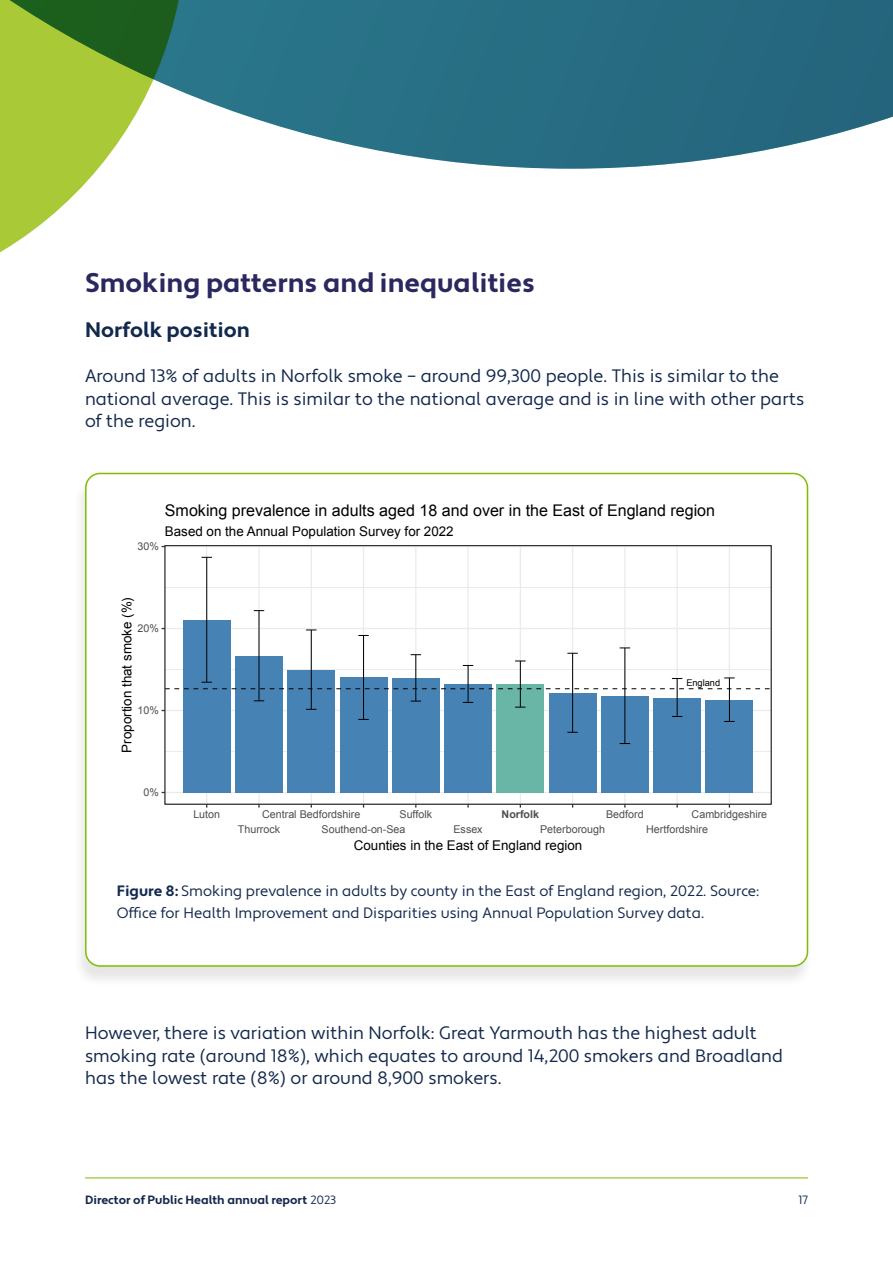
<style>
.page{position:relative;width:893px;height:1263px;background:#fff}
.page>*{position:absolute;margin:0;border:0;box-sizing:border-box;transform-origin:0 0}
.t1{font:700 27px "Apertura";color:#2a285f}
.t2{font:700 21px "Apertura";color:#12284c}
.t3{font:18px/22.5px "Apertura";color:#12284c}
.t4{font:16.05px "Arial";color:#000}
.t5{font:15px/22.5px "Apertura";color:#12284c}
.t6{font:13.35px "Arial";color:#000}
.t7{font:700 12px "Apertura";color:#12284c}
.t8{font:12px "Apertura";color:#12284c}
.t9{font:10.65px "Arial";color:#4d4d4d}
.t10{font:700 10.65px "Arial";color:#4d4d4d}
.t11{font:9.3px "Arial";color:#000}
.s1{font-weight:700}
.s2{font-weight:400}
</style>
<div class="page">
<svg style="left:186px;top:0;width:707px;height:169px;background:#427f92"></svg>
<svg style="left:0;top:0;width:186px;height:253px;fill:#aac936"></svg>
<div style="left:72px;top:476px;width:742px;height:512px;background:#000;opacity:.1"></div>
<div style="left:86px;top:473px;width:721px;height:493px;background:#fff;border-radius:14px"></div>
<hr style="left:165px;top:751px;width:606px;height:1px;background:#ebebeb">
<hr style="left:165px;top:669px;width:606px;height:1px;background:#ebebeb">
<hr style="left:165px;top:587px;width:606px;height:1px;background:#ebebeb">
<hr style="left:165px;top:792px;width:606px;height:1px;background:#ebebeb">
<hr style="left:165px;top:710px;width:606px;height:1px;background:#ebebeb">
<hr style="left:165px;top:628px;width:606px;height:1px;background:#ebebeb">
<hr style="left:206px;top:545px;width:1px;height:259px;background:#ebebeb">
<hr style="left:258px;top:545px;width:2px;height:259px;background:#ebebeb">
<hr style="left:311px;top:545px;width:1px;height:259px;background:#ebebeb">
<hr style="left:363px;top:545px;width:1px;height:259px;background:#ebebeb">
<hr style="left:415px;top:545px;width:1px;height:259px;background:#ebebeb">
<hr style="left:467px;top:545px;width:2px;height:259px;background:#ebebeb">
<hr style="left:520px;top:545px;width:1px;height:259px;background:#ebebeb">
<hr style="left:572px;top:545px;width:1px;height:259px;background:#ebebeb">
<hr style="left:624px;top:545px;width:1px;height:259px;background:#ebebeb">
<hr style="left:676px;top:545px;width:2px;height:259px;background:#ebebeb">
<hr style="left:729px;top:545px;width:1px;height:259px;background:#ebebeb">
<div style="left:549px;top:693px;width:47px;height:99px;background:#4682b4"></div>
<div style="left:183px;top:620px;width:47px;height:172px;background:#4682b4"></div>
<div style="left:340px;top:677px;width:47px;height:115px;background:#4682b4"></div>
<div style="left:235px;top:656px;width:48px;height:136px;background:#4682b4"></div>
<div style="left:601px;top:696px;width:47px;height:96px;background:#4682b4"></div>
<div style="left:288px;top:670px;width:47px;height:122px;background:#4682b4"></div>
<div style="left:706px;top:700px;width:47px;height:92px;background:#4682b4"></div>
<div style="left:445px;top:684px;width:47px;height:108px;background:#4682b4"></div>
<div style="left:654px;top:697px;width:47px;height:95px;background:#4682b4"></div>
<div style="left:497px;top:684px;width:47px;height:108px;background:#69b5a6"></div>
<div style="left:392px;top:678px;width:47px;height:114px;background:#4682b4"></div>
<hr style="left:572px;top:653px;width:1px;height:79px;background:#000">
<hr style="left:206px;top:557px;width:1px;height:125px;background:#000">
<hr style="left:363px;top:635px;width:1px;height:84px;background:#000">
<hr style="left:259px;top:611px;width:1px;height:90px;background:#000">
<hr style="left:624px;top:648px;width:1px;height:95px;background:#000">
<hr style="left:311px;top:630px;width:1px;height:79px;background:#000">
<hr style="left:729px;top:678px;width:1px;height:43px;background:#000">
<hr style="left:468px;top:665px;width:1px;height:37px;background:#000">
<hr style="left:677px;top:678px;width:1px;height:38px;background:#000">
<hr style="left:520px;top:661px;width:1px;height:46px;background:#000">
<hr style="left:415px;top:655px;width:1px;height:46px;background:#000">
<svg style="left:167px;top:677px;width:602px;height:12px"></svg>
<div style="left:165px;top:545px;width:606px;height:259px;border:1px solid #333"></div>
<hr style="left:85px;top:1177px;width:723px;height:1px;background:#80bc00">
<h3 class="t1" style="left:85px;top:267px;width:451px">Smoking patterns and inequalities</h3>
<h4 class="t2" style="left:85px;top:317px;width:166px">Norfolk position</h4>
<p class="t3" style="left:85px;top:366px;width:721px">Around 13% of adults in Norfolk smoke – around 99,300 people. This is similar to the national average. This is similar to the national average and is in line with other parts of the region.</p>
<p class="t4" style="left:165px;top:500px;width:552px">Smoking prevalence in adults aged 18 and over in the East of England region</p>
<p class="t6" style="left:165px;top:523px;width:290px">Based on the Annual Population Survey for 2022</p>
<p class="t9" style="left:137px;top:540px;width:23px">30%</p>
<p class="t6" style="left:118px;top:753px;width:157px;rotate:-90deg">Proportion that smoke (%)</p>
<p class="t9" style="left:137px;top:622px;width:23px">20%</p>
<p class="t9" style="left:137px;top:704px;width:23px">10%</p>
<p class="t9" style="left:143px;top:786px;width:17px">0%</p>
<p class="t11" style="left:686px;top:677px;width:35px">England</p>
<p class="t9" style="left:193px;top:807px;width:28px">Luton</p>
<p class="t9" style="left:262px;top:807px;width:100px">Central Bedfordshire</p>
<p class="t9" style="left:400px;top:807px;width:34px">Suffolk</p>
<p class="t10" style="left:502px;top:807px;width:39px">Norfolk</p>
<p class="t9" style="left:606px;top:807px;width:39px">Bedford</p>
<p class="t9" style="left:692px;top:807px;width:77px">Cambridgeshire</p>
<p class="t9" style="left:238px;top:822px;width:44px">Thurrock</p>
<p class="t9" style="left:322px;top:822px;width:85px">Southend-on-Sea</p>
<p class="t9" style="left:453px;top:822px;width:31px">Essex</p>
<p class="t9" style="left:540px;top:822px;width:66px">Peterborough</p>
<p class="t9" style="left:646px;top:822px;width:63px">Hertfordshire</p>
<p class="t6" style="left:354px;top:837px;width:230px">Counties in the East of England region</p>
<p class="t5" style="left:117px;top:879px;width:644px"><span class="s1">Figure 8:</span> Smoking prevalence in adults by county in the East of England region, 2022. Source:<br>Office for Health Improvement and Disparities using Annual Population Survey data.</p>
<p class="t3" style="left:85px;top:1022px;width:699px">However, there is variation within Norfolk: Great Yarmouth has the highest adult smoking rate (around 18%), which equates to around 14,200 smokers and Broadland has the lowest rate (8%) or around 8,900 smokers.</p>
<p class="t7" style="left:85px;top:1192px;width:253px">Director of Public Health annual report <span class="s2">2023</span></p>
<p class="t8" style="left:798px;top:1192px;width:11px">17</p>
</div>
